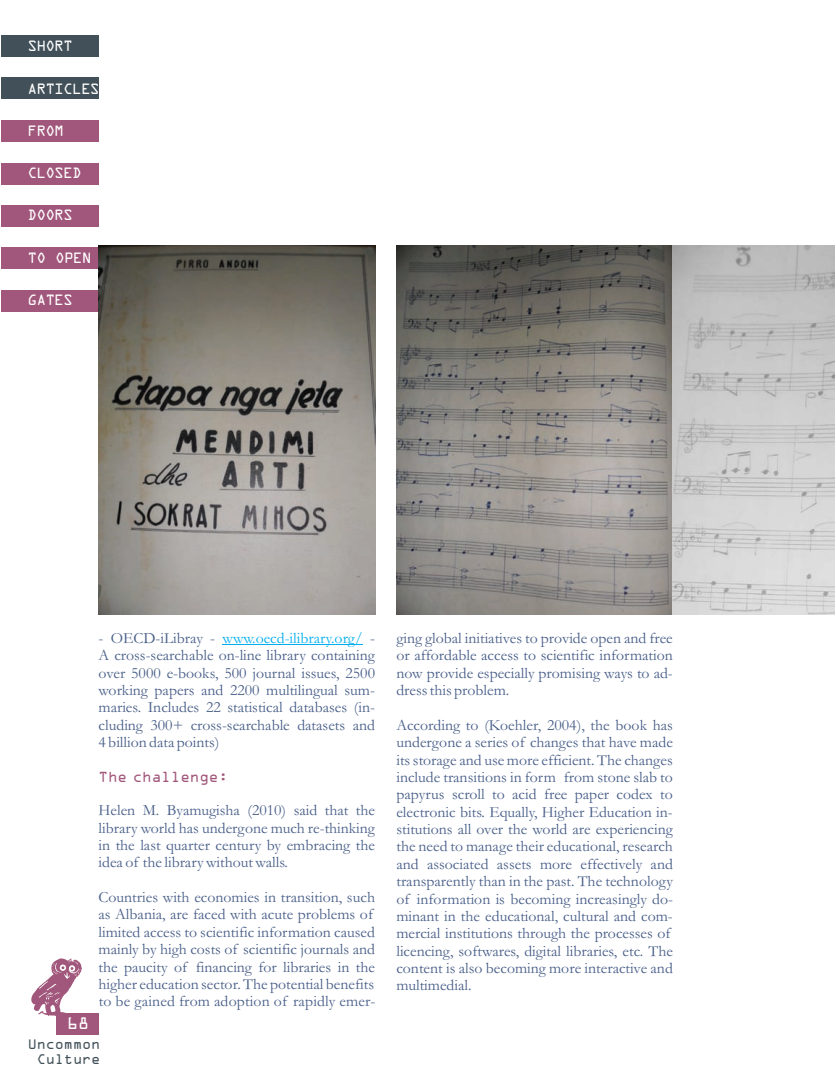
<style>
.page{position:relative;width:836px;height:1091px;background:#fff}
.page>*{position:absolute;margin:0;border:0;box-sizing:border-box;transform-origin:0 0}
.t1{font:18px "OCRA Extended";color:#fff}
.t2{font:16.05px "OCRA Extended";letter-spacing:-.05em;color:#fff}
.t3{font:15.75px/17.4px "Garamond";color:#485e88;text-align:justify}
.t4{font:15.75px "Garamond";color:#00aeef}
.t5{font:15.75px "OCRA Extended";color:#a1577b}
.t6{font:15px/15.5px "OCRA Extended";color:#425159;text-align:right}
</style>
<div class="page">
<hr style="left:222px;top:644px;width:141px;height:1px;background:#00aeef">
<div style="left:1px;top:35px;width:97px;height:22px;background:#425159"></div>
<div style="left:1px;top:120px;width:97px;height:22px;background:#a1577b"></div>
<div style="left:1px;top:163px;width:97px;height:21px;background:#a1577b"></div>
<div style="left:1px;top:205px;width:97px;height:22px;background:#a1577b"></div>
<div style="left:56px;top:1013px;width:42px;height:21px;background:#a1577b"></div>
<svg style="left:31px;top:958px;width:51px;height:58px"></svg>
<div style="left:1px;top:78px;width:97px;height:21px;background:#425159"></div>
<div style="left:1px;top:248px;width:97px;height:21px;background:#a1577b"></div>
<div style="left:1px;top:290px;width:97px;height:22px;background:#a1577b"></div>
<img style="left:99px;top:245px;width:276px;height:369px">
<img style="left:396px;top:245px;width:438px;height:369px">
<p class="t2" style="left:28px;top:41px;width:47px">SHORT</p>
<p class="t2" style="left:28px;top:83px;width:74px">ARTICLES</p>
<p class="t2" style="left:28px;top:125px;width:38px">FROM</p>
<p class="t2" style="left:28px;top:168px;width:56px">CLOSED</p>
<p class="t2" style="left:28px;top:210px;width:47px">DOORS</p>
<p class="t2" style="left:28px;top:252px;width:65px">TO OPEN</p>
<p class="t2" style="left:28px;top:294px;width:47px">GATES</p>
<p class="t4" style="left:222px;top:632px;width:142px">www.oecd-ilibrary.org/</p>
<p class="t3" style="left:99px;top:631px;width:118px">- OECD-iLibray -</p>
<p class="t3" style="left:98px;top:631px;width:278px;text-indent:271px">- A cross-searchable on-line library containing over 5000 e-books, 500 journal issues, 2500 working papers and 2200 multilingual sum&shy;maries. Includes 22 statistical databases (in&shy;cluding 300+ cross-searchable datasets and 4 billion data points)</p>
<p class="t5" style="left:98px;top:771px;width:131px">The challenge:</p>
<p class="t3" style="left:98px;top:803px;width:278px">Helen M. Byamugisha (2010) said that the library world has undergone much re-thinking in the last quarter century by embracing the idea of the library without walls.</p>
<p class="t3" style="left:98px;top:890px;width:278px;text-align:left">Countries with economies in transition, such as Albania, are faced with acute problems of limited access to scientific information caused mainly by high costs of scientific journals and the paucity of financing for libraries in the higher education sector. The potential benefits</p>
<p class="t1" style="left:67px;top:1017px;width:23px">68</p>
<p class="t3" style="left:99px;top:994px;width:278px">to be gained from adoption of rapidly emer-</p>
<p class="t6" style="left:28px;top:1037px;width:74px">Uncommon<br>Culture</p>
<p class="t3" style="left:396px;top:631px;width:278px">ging global initiatives to provide open and free or affordable access to scientific information now provide especially promising ways to ad&shy;dress this problem.</p>
<p class="t3" style="left:396px;top:718px;width:278px;text-align:left">According to (Koehler, 2004), the book has undergone a series of changes that have made its storage and use more efficient. The changes include transitions in form from stone slab to papyrus scroll to acid free paper codex to electronic bits. Equally, Higher Education in&shy;stitutions all over the world are experiencing the need to manage their educational, research and associated assets more effectively and transparently than in the past. The technology of information is becoming increasingly do&shy;minant in the educational, cultural and com&shy;mercial institutions through the processes of licencing, softwares, digital libraries, etc. The content is also becoming more interactive and multimedial.</p>
</div>
